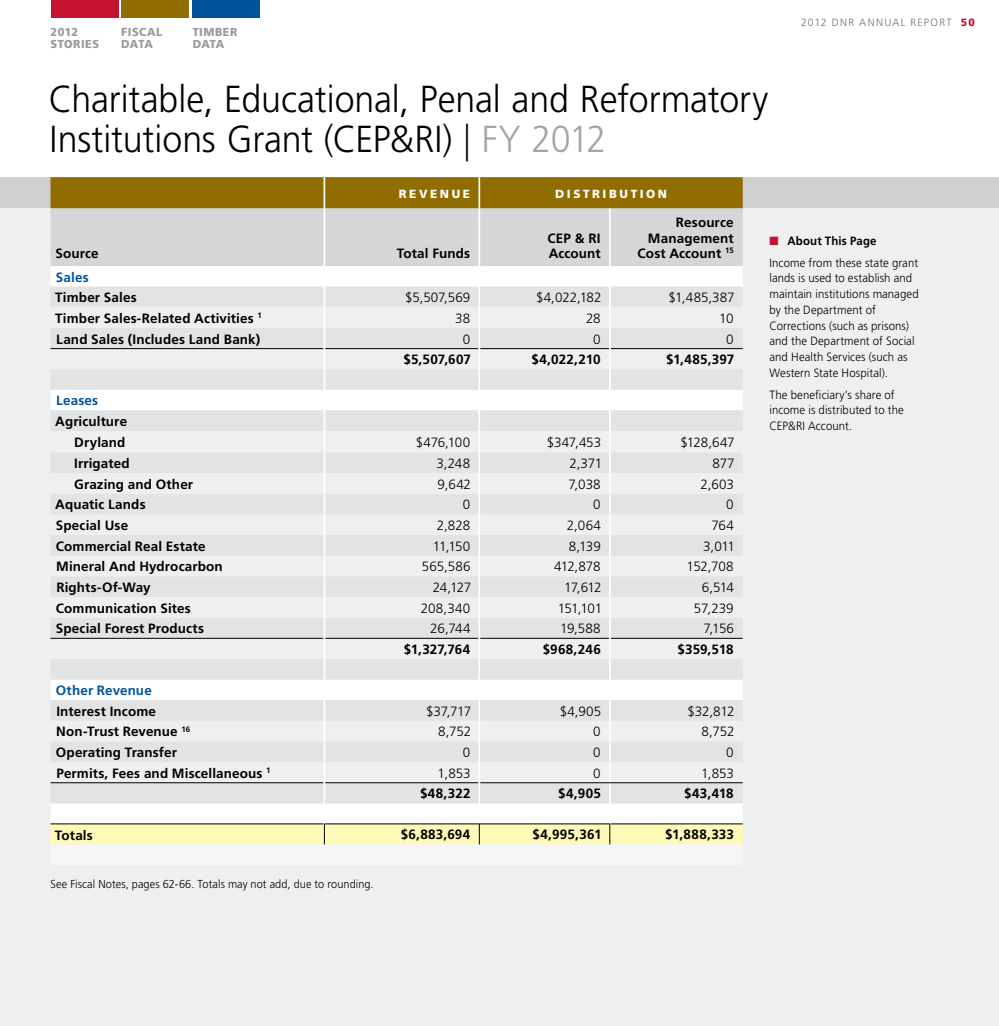
<style>
.page{position:relative;width:999px;height:1026px;background:#fff}
.page>*{position:absolute;margin:0;border:0;box-sizing:border-box;transform-origin:0 0}
.t1{font:300 37.65px/40.8px "Frutiger";letter-spacing:-.005em;color:#000;scale:.95 1}
.Table_Head_Left{font:700 13.5px "Frutiger";letter-spacing:.01em;color:#000}
.Table_Text_Right{font:300 13.5px "Frutiger";letter-spacing:-.015em;color:#000}
.Table_Head_Right{font:700 13.5px/15.1px "Frutiger";letter-spacing:.01em;color:#000}
.Table_Head_Left-2{font:700 13.5px "Frutiger";letter-spacing:.01em;color:#00539b}
.Table_Text_Right-2{font:700 13.5px "Frutiger";letter-spacing:.015em;color:#000}
.Side_Bar{font:300 12px/15.8px "Frutiger";letter-spacing:.005em;color:#000;scale:.95 1}
.Side_Bar-2{font:700 12px "Frutiger";letter-spacing:.015em;color:#000;scale:.95 1}
.Table_Head_Left-3{font:900 11.85px "Frutiger";letter-spacing:.22em;color:#fff}
.Side_Bar-3{font:300 11.55px "Frutiger";letter-spacing:.01em;color:#000;scale:.95 1}
.Table_Head_Left-4{font:900 11.55px/12px "Frutiger";letter-spacing:.04em;color:#999b9e;scale:.95 1}
.t2{font:300 10.5px "Frutiger";letter-spacing:.12em;color:#717275}
.t3{font:900 10.5px "Frutiger";color:#c41230}
.s1{font-stretch:condensed}
.s2{color:#a2a4a7}
.s3{color:#c41230}
</style>
<div class="page">
<div style="left:0;top:177px;width:999px;height:849px;background:#eeeff0"></div>
<div style="left:0;top:177px;width:999px;height:31px;background:#cfd0d2"></div>
<svg style="left:50px;top:177px;width:693px;height:668px"></svg>
<div style="left:192px;top:0;width:68px;height:18px;background:#00539b"></div>
<div style="left:51px;top:0;width:67px;height:18px;background:#c41230"></div>
<div style="left:122px;top:0;width:67px;height:18px;background:#916d00"></div>
<p class="Table_Head_Left-4" style="left:51px;top:26px;width:53px">2012<br>STORIES</p>
<p class="Table_Head_Left-4" style="left:121px;top:26px;width:45px">FISCAL<br>DATA</p>
<p class="Table_Head_Left-4" style="left:193px;top:26px;width:49px">TIMBER<br>DATA</p>
<p class="t1" style="left:49px;top:78px;width:759px">Charitable, Educational, Penal and Reformatory<br>Institutions G rant (CEP&amp;RI) <span class="s1">|</span> <span class="s2">FY 2012</span></p>
<p class="Table_Head_Left-3" style="left:399px;top:187px;width:73px">REVENUE</p>
<p class="Table_Head_Left-3" style="left:555px;top:187px;width:113px">DISTRIBUTION</p>
<p class="t2" style="left:801px;top:17px;width:146px">2012 DNR Ann ual Report</p>
<p class="t3" style="left:961px;top:16px;width:16px">50</p>
<p class="Table_Head_Left" style="left:55px;top:245px;width:45px">Source</p>
<p class="Table_Head_Right" style="left:397px;top:245px;width:75px">Total Funds</p>
<p class="Table_Head_Right" style="left:547px;top:230px;width:55px">CEP &amp; RI<br>Account</p>
<p class="Table_Head_Right" style="left:676px;top:215px;width:59px">Resource</p>
<p class="Table_Head_Right" style="left:648px;top:230px;width:87px">Management</p>
<p class="Table_Head_Right" style="left:638px;top:245px;width:98px">Cost Account <sup>15</sup></p>
<p class="Table_Head_Left-2" style="left:56px;top:269px;width:34px">Sales</p>
<p class="Table_Head_Left" style="left:55px;top:290px;width:83px">Timber Sales</p>
<p class="Table_Text_Right" style="left:405px;top:290px;width:67px">$5,507,569</p>
<p class="Table_Text_Right" style="left:536px;top:290px;width:67px">$4,022,182</p>
<p class="Table_Text_Right" style="left:669px;top:290px;width:68px">$1,485,387</p>
<p class="Table_Head_Left" style="left:55px;top:310px;width:208px">Timber Sales-Related Activities <sup>1</sup></p>
<p class="Table_Text_Right" style="left:455px;top:311px;width:17px">38</p>
<p class="Table_Text_Right" style="left:586px;top:311px;width:16px">28</p>
<p class="Table_Text_Right" style="left:719px;top:311px;width:16px">10</p>
<p class="Table_Head_Left" style="left:56px;top:331px;width:206px">Land Sales (Includes Land Bank)</p>
<p class="Table_Text_Right" style="left:463px;top:331px;width:9px">0</p>
<p class="Table_Text_Right" style="left:593px;top:331px;width:9px">0</p>
<p class="Table_Text_Right" style="left:726px;top:331px;width:9px">0</p>
<p class="Table_Head_Right" style="left:404px;top:352px;width:69px">$5,507,607</p>
<p class="Table_Head_Right" style="left:532px;top:352px;width:71px">$4,022,210</p>
<p class="Table_Head_Right" style="left:666px;top:352px;width:70px">$1,485,397</p>
<p class="Table_Head_Left-2" style="left:56px;top:393px;width:44px">Leases</p>
<p class="Table_Head_Left" style="left:55px;top:413px;width:73px">Agriculture</p>
<p class="Table_Head_Left" style="left:74px;top:435px;width:53px">Dryland</p>
<p class="Table_Text_Right" style="left:416px;top:435px;width:56px">$476,100</p>
<p class="Table_Text_Right" style="left:547px;top:435px;width:56px">$347,453</p>
<p class="Table_Text_Right" style="left:680px;top:435px;width:56px">$128,647</p>
<p class="Table_Head_Left" style="left:74px;top:455px;width:57px">Irrigated</p>
<p class="Table_Text_Right" style="left:437px;top:456px;width:35px">3,248</p>
<p class="Table_Text_Right" style="left:569px;top:456px;width:34px">2,371</p>
<p class="Table_Text_Right" style="left:712px;top:456px;width:24px">877</p>
<p class="Table_Head_Left" style="left:74px;top:476px;width:120px">Grazing and Other</p>
<p class="Table_Text_Right" style="left:438px;top:476px;width:35px">9,642</p>
<p class="Table_Text_Right" style="left:568px;top:476px;width:34px">7,038</p>
<p class="Table_Text_Right" style="left:701px;top:476px;width:35px">2,603</p>
<p class="Table_Head_Left" style="left:55px;top:497px;width:92px">Aquatic Lands</p>
<p class="Table_Text_Right" style="left:463px;top:497px;width:9px">0</p>
<p class="Table_Text_Right" style="left:593px;top:497px;width:9px">0</p>
<p class="Table_Text_Right" style="left:726px;top:497px;width:9px">0</p>
<p class="Table_Head_Left" style="left:56px;top:517px;width:74px">Special Use</p>
<p class="Table_Text_Right" style="left:437px;top:518px;width:35px">2,828</p>
<p class="Table_Text_Right" style="left:567px;top:518px;width:36px">2,064</p>
<p class="Table_Text_Right" style="left:712px;top:518px;width:24px">764</p>
<p class="Table_Head_Left" style="left:56px;top:538px;width:151px">Commercial Real Estate</p>
<p class="Table_Text_Right" style="left:433px;top:538px;width:39px">11,150</p>
<p class="Table_Text_Right" style="left:569px;top:538px;width:33px">8,139</p>
<p class="Table_Text_Right" style="left:703px;top:538px;width:33px">3,011</p>
<p class="Table_Head_Left" style="left:56px;top:559px;width:168px">Mineral And Hydrocarbon</p>
<p class="Table_Text_Right" style="left:422px;top:559px;width:50px">565,586</p>
<p class="Table_Text_Right" style="left:554px;top:559px;width:48px">412,878</p>
<p class="Table_Text_Right" style="left:687px;top:559px;width:49px">152,708</p>
<p class="Table_Head_Left" style="left:56px;top:579px;width:96px">Rights-Of-Way</p>
<p class="Table_Text_Right" style="left:433px;top:580px;width:40px">24,127</p>
<p class="Table_Text_Right" style="left:564px;top:580px;width:39px">17,612</p>
<p class="Table_Text_Right" style="left:702px;top:580px;width:34px">6,514</p>
<p class="Table_Head_Left" style="left:56px;top:600px;width:137px">Communication Sites</p>
<p class="Table_Text_Right" style="left:421px;top:600px;width:51px">208,340</p>
<p class="Table_Text_Right" style="left:558px;top:600px;width:46px">151,101</p>
<p class="Table_Text_Right" style="left:694px;top:600px;width:41px">57,239</p>
<p class="Table_Head_Left" style="left:56px;top:621px;width:150px">Special Forest Products</p>
<p class="Table_Text_Right" style="left:430px;top:621px;width:42px">26,744</p>
<p class="Table_Text_Right" style="left:560px;top:621px;width:42px">19,588</p>
<p class="Table_Text_Right" style="left:703px;top:621px;width:32px">7,156</p>
<p class="Table_Head_Right" style="left:404px;top:641px;width:68px">$1,327,764</p>
<p class="Table_Head_Right" style="left:543px;top:641px;width:60px">$968,246</p>
<p class="Table_Head_Right" style="left:678px;top:641px;width:58px">$359,518</p>
<p class="Table_Head_Left-2" style="left:56px;top:682px;width:98px">Other Revenue</p>
<p class="Table_Head_Left" style="left:56px;top:703px;width:101px">Interest Income</p>
<p class="Table_Text_Right" style="left:426px;top:703px;width:47px">$37,717</p>
<p class="Table_Text_Right" style="left:560px;top:703px;width:43px">$4,905</p>
<p class="Table_Text_Right" style="left:688px;top:703px;width:48px">$32,812</p>
<p class="Table_Head_Left" style="left:56px;top:724px;width:136px">Non-Trust Revenue <sup>16</sup></p>
<p class="Table_Text_Right" style="left:438px;top:724px;width:35px">8,752</p>
<p class="Table_Text_Right" style="left:593px;top:724px;width:9px">0</p>
<p class="Table_Text_Right" style="left:702px;top:724px;width:35px">8,752</p>
<p class="Table_Head_Left" style="left:56px;top:744px;width:123px">Operating Transfer</p>
<p class="Table_Text_Right" style="left:463px;top:745px;width:9px">0</p>
<p class="Table_Text_Right" style="left:593px;top:745px;width:9px">0</p>
<p class="Table_Text_Right" style="left:726px;top:745px;width:9px">0</p>
<p class="Table_Head_Left" style="left:56px;top:765px;width:216px">Permits, Fees and Miscellaneous <sup>1</sup></p>
<p class="Table_Text_Right" style="left:438px;top:765px;width:34px">1,853</p>
<p class="Table_Text_Right" style="left:593px;top:765px;width:9px">0</p>
<p class="Table_Text_Right" style="left:701px;top:765px;width:34px">1,853</p>
<p class="Table_Text_Right-2" style="left:420px;top:786px;width:52px">$48,322</p>
<p class="Table_Text_Right-2" style="left:558px;top:786px;width:44px">$4,905</p>
<p class="Table_Text_Right-2" style="left:684px;top:786px;width:51px">$43,418</p>
<p class="Table_Head_Left" style="left:55px;top:827px;width:40px">Totals</p>
<p class="Table_Head_Right" style="left:401px;top:827px;width:71px">$6,883,694</p>
<p class="Table_Head_Right" style="left:533px;top:827px;width:70px">$4,995,361</p>
<p class="Table_Head_Right" style="left:665px;top:827px;width:70px">$1,888,333</p>
<p class="Side_Bar-3" style="left:50px;top:877px;width:342px">See Fiscal Notes, pages 62-66. Totals may not add, due to rounding.</p>
<p class="Side_Bar-2" style="left:770px;top:234px;width:114px"><span class="s3">■</span> About This Page</p>
<p class="Side_Bar" style="left:769px;top:255px;width:159px">Income from these state grant lands is used to establish and maintain institutions managed by the Department of<br>Corrections (such as prisons) and the Department of Social and H ealth Services (such as<br>Western State H ospital).</p>
<p class="Side_Bar" style="left:770px;top:387px;width:143px">The beneficiary’s share of income is distributed to the<br>CEP&amp;RI Account.</p>
</div>
